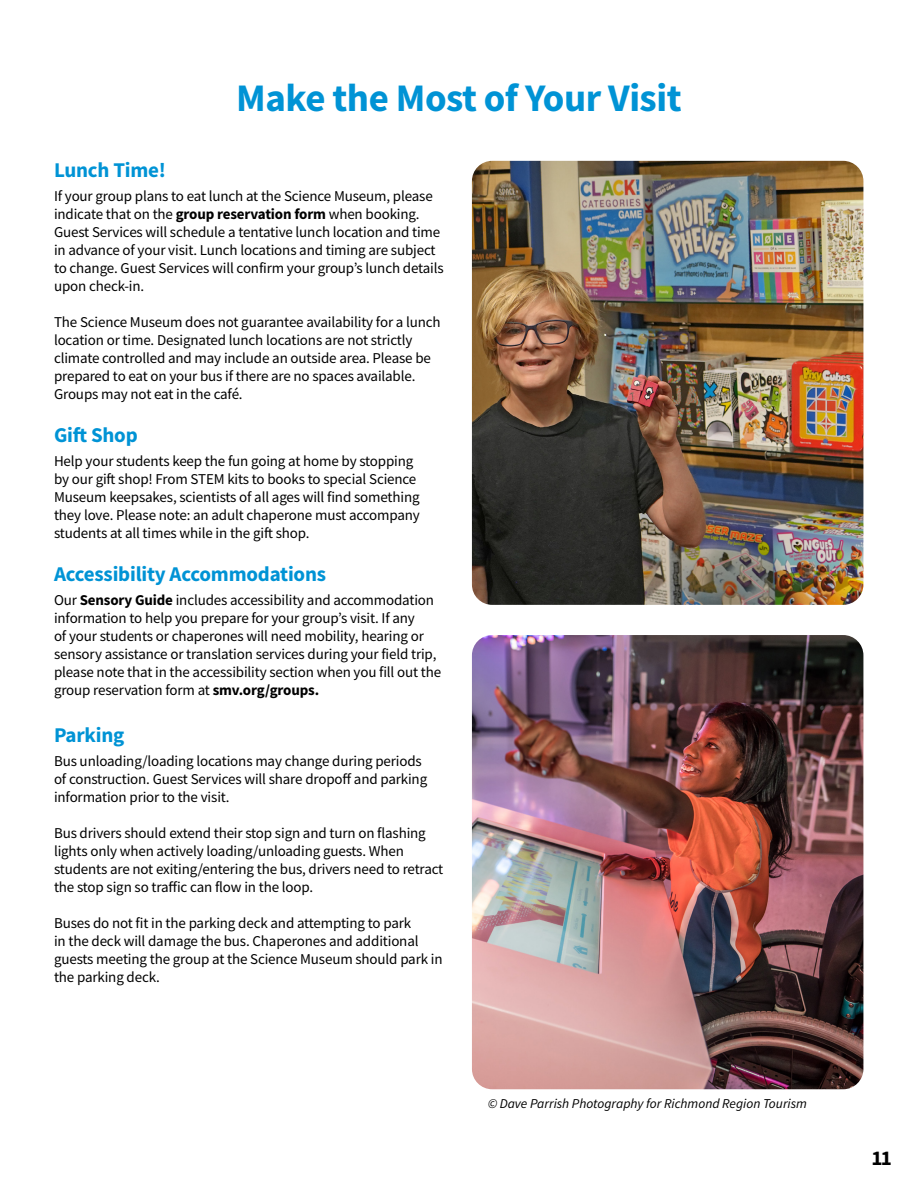
<style>
.page{position:relative;width:918px;height:1188px;background:#fff}
.page>*{position:absolute;margin:0;border:0;box-sizing:border-box;transform-origin:0 0}
.t1{font:700 39px "Source Sans Pro";letter-spacing:-.01em;color:#0093d5}
.t2{font:700 21px "Source Sans Pro";letter-spacing:-.01em;color:#0093d5}
.t3{font:700 21px "Source Sans Pro";color:#000}
.t4{font:15px/18px "Source Sans Pro";letter-spacing:-.01em;color:#000}
.t5{font:italic 13.5px "Source Sans Pro";color:#000}
.s1{font-weight:700}
</style>
<div class="page">
<img style="left:472px;top:161px;width:391px;height:444px">
<img style="left:472px;top:635px;width:391px;height:454px">
<p class="t1" style="left:236px;top:72px;width:447px">Make the Most of Your Visit</p>
<p class="t2" style="left:54px;top:155px;width:113px">Lunch Time!</p>
<p class="t4" style="left:54px;top:187px;width:391px">If your group plans to eat lunch at the Science Museum, please indicate that on the <span class="s1">group reservation form</span> when booking.<br>Guest Services will schedule a tentative lunch location and time in advance of your visit. Lunch locations and timing are subject to change. Guest Services will confirm your group’s lunch details upon check-in.</p>
<p class="t4" style="left:54px;top:313px;width:388px">The Science Museum does not guarantee availability for a lunch location or time. Designated lunch locations are not strictly climate controlled and may include an outside area. Please be prepared to eat on your bus if there are no spaces available.<br>Groups may not eat in the café.</p>
<p class="t2" style="left:54px;top:421px;width:85px">Gift Shop</p>
<p class="t4" style="left:54px;top:452px;width:367px">Help your students keep the fun going at home by stopping by our gift shop! From STEM kits to books to special Science Museum keepsakes, scientists of all ages will find something they love. Please note: an adult chaperone must accompany students at all times while in the gift shop.</p>
<p class="t2" style="left:54px;top:560px;width:274px">Accessibility Accommodations</p>
<p class="t4" style="left:54px;top:591px;width:389px">Our <span class="s1">Sensory Guide</span> includes accessibility and accommodation information to help you prepare for your group’s visit. If any<br>of your students or chaperones will need mobility, hearing or sensory assistance or translation services during your field trip, please note that in the accessibility section when you fill out the group reservation form at <span class="s1">smv.org/groups.</span></p>
<p class="t2" style="left:54px;top:721px;width:72px">Parking</p>
<p class="t4" style="left:54px;top:752px;width:375px">Bus unloading/loading locations may change during periods of construction. Guest Services will share dropoff and parking information prior to the visit.</p>
<p class="t4" style="left:54px;top:824px;width:391px">Bus drivers should extend their stop sign and turn on flashing lights only when actively loading/unloading guests. When students are not exiting/entering the bus, drivers need to retract the stop sign so traffic can flow in the loop.</p>
<p class="t4" style="left:54px;top:914px;width:390px">Buses do not fit in the parking deck and attempting to park<br>in the deck will damage the bus. Chaperones and additional guests meeting the group at the Science Museum should park in the parking deck.</p>
<p class="t5" style="left:488px;top:1095px;width:320px">© Dave Parrish Photography for Richmond Region Tourism</p>
<p class="t3" style="left:872px;top:1144px;width:22px">11</p>
</div>
